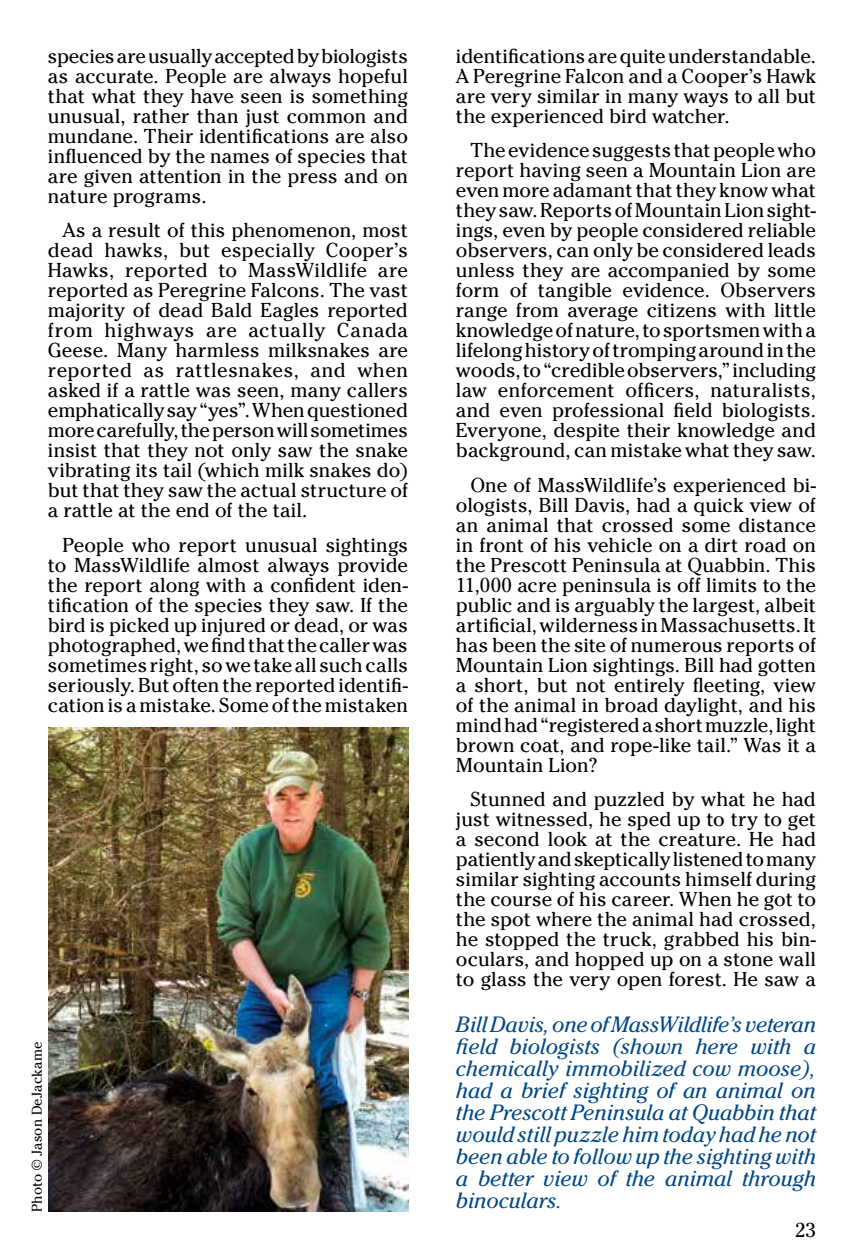
<style>
.page{position:relative;width:864px;height:1260px;background:#fff}
.page>*{position:absolute;margin:0;border:0;box-sizing:border-box;transform-origin:0 0}
.t1{font:italic 22px/22px "Cheltenham";letter-spacing:-.005em;color:#004887;text-align:justify}
.t2{font:20px/20px "Cheltenham";color:#000;text-align:justify}
.t3{font:14px "Cheltenham";letter-spacing:.01em;color:#000}
</style>
<div class="page">
<img style="left:48px;top:727px;width:360px;height:485px">
<p class="t2" style="left:48px;top:46px;width:362px">species are usually accepted by biologists as accurate. People are always hopeful that what they have seen is something unusual, rather than just common and mundane. Their identifications are also influenced by the names of species that are given attention in the press and on nature programs.</p>
<p class="t2" style="left:48px;top:221px;width:362px;text-indent:14px">As a result of this phenomenon, most dead hawks, but especially Cooper’s Hawks, reported to MassWildlife are reported as Peregrine Falcons. The vast majority of dead Bald Eagles reported from highways are actually Canada Geese. Many harmless milksnakes are reported as rattlesnakes, and when asked if a rattle was seen, many callers emphatically say “yes”. When questioned more carefully, the person will sometimes insist that they not only saw the snake vibrating its tail (which milk snakes do) but that they saw the actual structure of a rattle at the end of the tail.</p>
<p class="t2" style="left:48px;top:535px;width:362px;text-indent:14px">People who report unusual sightings to MassWildlife almost always provide the report along with a confident iden&shy;tification of the species they saw. If the bird is picked up injured or dead, or was photographed, we find that the caller was sometimes right, so we take all such calls seriously. But often the reported identifi&shy;cation is a mistake. Some of the mistaken</p>
<p class="t3" style="left:29px;top:1212px;width:172px;rotate:-90deg">Photo © Jason DeJackame</p>
<p class="t2" style="left:456px;top:46px;width:362px">identifications are quite understandable.<br>A Peregrine Falcon and a Cooper’s Hawk are very similar in many ways to all but the experienced bird watcher.</p>
<p class="t2" style="left:456px;top:141px;width:362px;text-indent:14px">The evidence suggests that people who report having seen a Mountain Lion are even more adamant that they know what they saw. Reports of Mountain Lion sight&shy;ings, even by people considered reliable observers, can only be considered leads unless they are accompanied by some form of tangible evidence. Observers range from average citizens with little knowledge of nature, to sportsmen with a lifelong history of tromping around in the woods, to “credible observers,” including law enforcement officers, naturalists, and even professional field biologists.<br>Everyone, despite their knowledge and background, can mistake what they saw.</p>
<p class="t2" style="left:456px;top:475px;width:362px;text-indent:14px">One of MassWildlife’s experienced bi&shy;ologists, Bill Davis, had a quick view of an animal that crossed some distance in front of his vehicle on a dirt road on the Prescott Peninsula at Quabbin. This 11,000 acre peninsula is off limits to the public and is arguably the largest, albeit artificial, wilderness in Massachusetts. It has been the site of numerous reports of Mountain Lion sightings. Bill had gotten a short, but not entirely fleeting, view of the animal in broad daylight, and his mind had “registered a short muzzle, light brown coat, and rope-like tail.” Was it a Mountain Lion?</p>
<p class="t2" style="left:456px;top:789px;width:362px;text-indent:14px">Stunned and puzzled by what he had just witnessed, he sped up to try to get a second look at the creature. He had patiently and skeptically listened to many similar sighting accounts himself during the course of his career. When he got to the spot where the animal had crossed, he stopped the truck, grabbed his bin&shy;oculars, and hopped up on a stone wall to glass the very open forest. He saw a</p>
<p class="t1" style="left:456px;top:1013px;width:362px">Bill Davis, one of MassWildlife’s veteran field biologists (shown here with a chemically immobilized cow moose), had a brief sighting of an animal on the Prescott Peninsula at Quabbin that would still puzzle him today had he not been able to follow up the sighting with a better view of the animal through binoculars.</p>
<p class="t2" style="left:795px;top:1220px;width:22px">23</p>
</div>
